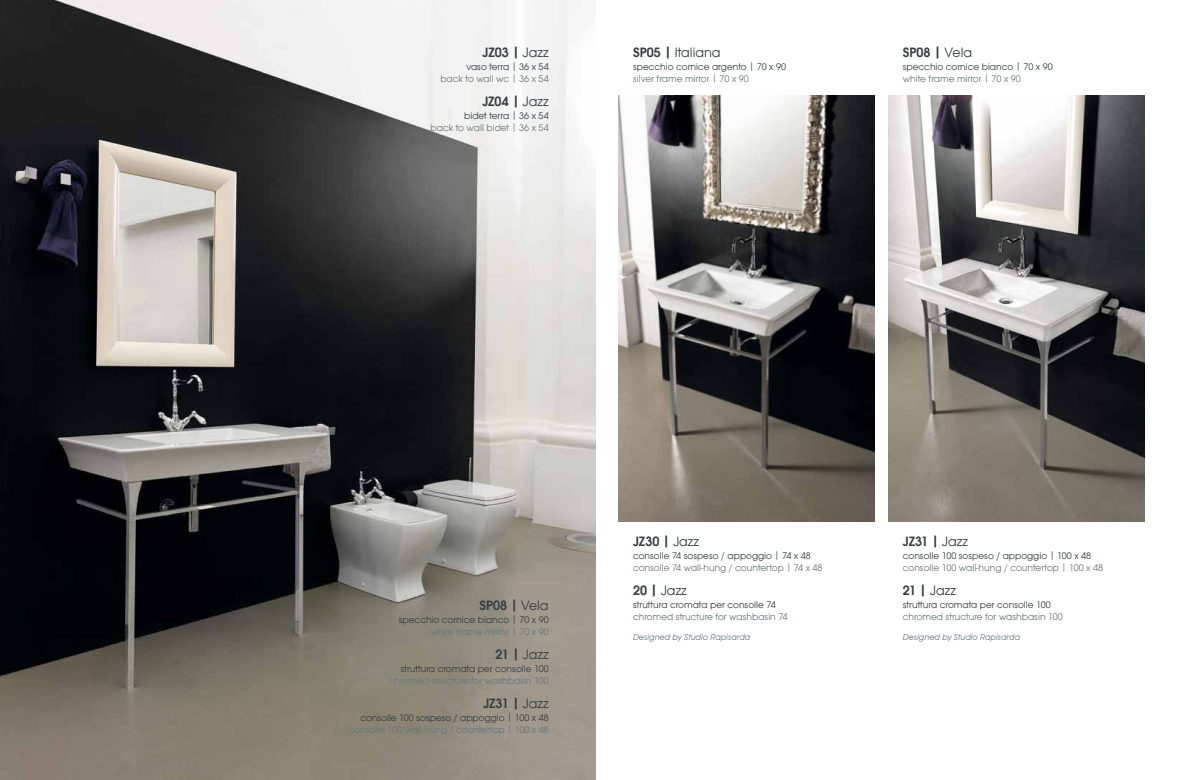
<style>
.page{position:relative;width:1191px;height:780px;background:#fff}
.page>*{position:absolute;margin:0;border:0;box-sizing:border-box;transform-origin:0 0}
.t1{font:600 14px "Avant Gar Got Itc TEE";color:#363e41}
.t2{font:14px "Avant Gar Got Itc TEE";color:#363e41}
.t3{font:10px "Avant Gar Got Itc TEE";color:#67767e}
.t4{font:10px "Avant Gar Got Itc TEE";color:#363e41}
.t5{font:9px "Avant Gar Got Itc TEE Book Obli";color:#67767e}
.s1{font-weight:400}
.s2{font-weight:600}
</style>
<div class="page">
<img style="left:0;top:0;width:595px;height:780px">
<img style="left:888px;top:96px;width:256px;height:425px">
<img style="left:619px;top:96px;width:255px;height:425px">
<h1 class="t1" style="left:482px;top:44px;width:68px">JZ03 | <span class="s1">Jazz</span></h1>
<p class="t4" style="left:466px;top:61px;width:84px">vaso terra | 36 x 54</p>
<p class="t3" style="left:440px;top:73px;width:110px">back to wall wc | 36 x 54</p>
<h1 class="t1" style="left:482px;top:93px;width:68px">JZ04 | <span class="s1">Jazz</span></h1>
<p class="t4" style="left:464px;top:110px;width:86px">bidet terra | 36 x 54</p>
<p class="t3" style="left:430px;top:122px;width:120px">back to wall bidet | 36 x 54</p>
<h1 class="t2" style="left:633px;top:44px;width:89px"><span class="s2">SP05 |</span> Italiana</h1>
<p class="t4" style="left:633px;top:61px;width:154px">specchio cornice argento | 70 x 90</p>
<p class="t3" style="left:633px;top:73px;width:117px">silver frame mirror | 70 x 90</p>
<h1 class="t1" style="left:902px;top:44px;width:71px">SP08 | <span class="s1">Vela</span></h1>
<p class="t4" style="left:902px;top:61px;width:151px">specchio cornice bianco | 70 x 90</p>
<p class="t3" style="left:902px;top:73px;width:120px">white frame mirror | 70 x 90</p>
<h1 class="t1" style="left:479px;top:597px;width:71px">SP08 | <span class="s1">Vela</span></h1>
<p class="t4" style="left:399px;top:613px;width:151px">specchio cornice bianco | 70 x 90</p>
<p class="t3" style="left:430px;top:625px;width:120px">white frame mirror | 70 x 90</p>
<h1 class="t2" style="left:495px;top:646px;width:55px"><span class="s2">21 |</span> Jazz</h1>
<p class="t4" style="left:401px;top:663px;width:149px">struttura cromata per consolle 100</p>
<p class="t3" style="left:389px;top:675px;width:161px">chromed structure for washbasin 100</p>
<h1 class="t1" style="left:483px;top:695px;width:67px">JZ31 | <span class="s1">Jazz</span></h1>
<p class="t4" style="left:360px;top:712px;width:190px">consolle 100 sospeso / appoggio | 100 x 48</p>
<p class="t3" style="left:348px;top:724px;width:202px">consolle 100 wall-hung / countertop | 100 x 48</p>
<h1 class="t1" style="left:633px;top:532px;width:68px">JZ30 | <span class="s1">Jazz</span></h1>
<p class="t4" style="left:633px;top:549px;width:179px">consolle 74 sospeso / appoggio | 74 x 48</p>
<p class="t3" style="left:633px;top:561px;width:191px">consolle 74 wall-hung / countertop | 74 x 48</p>
<h1 class="t2" style="left:633px;top:582px;width:55px"><span class="s2">20 |</span> Jazz</h1>
<p class="t4" style="left:633px;top:598px;width:144px">struttura cromata per consolle 74</p>
<p class="t3" style="left:633px;top:610px;width:156px">chromed structure for washbasin 74</p>
<p class="t5" style="left:633px;top:632px;width:119px">Designed by Studio Rapisarda</p>
<h1 class="t1" style="left:902px;top:532px;width:67px">JZ31 | <span class="s1">Jazz</span></h1>
<p class="t4" style="left:902px;top:549px;width:190px">consolle 100 sospeso / appoggio | 100 x 48</p>
<p class="t3" style="left:902px;top:561px;width:202px">consolle 100 wall-hung / countertop | 100 x 48</p>
<h1 class="t2" style="left:902px;top:582px;width:55px"><span class="s2">21 |</span> Jazz</h1>
<p class="t4" style="left:902px;top:598px;width:149px">struttura cromata per consolle 100</p>
<p class="t3" style="left:902px;top:610px;width:161px">chromed structure for washbasin 100</p>
<p class="t5" style="left:902px;top:632px;width:119px">Designed by Studio Rapisarda</p>
</div>
